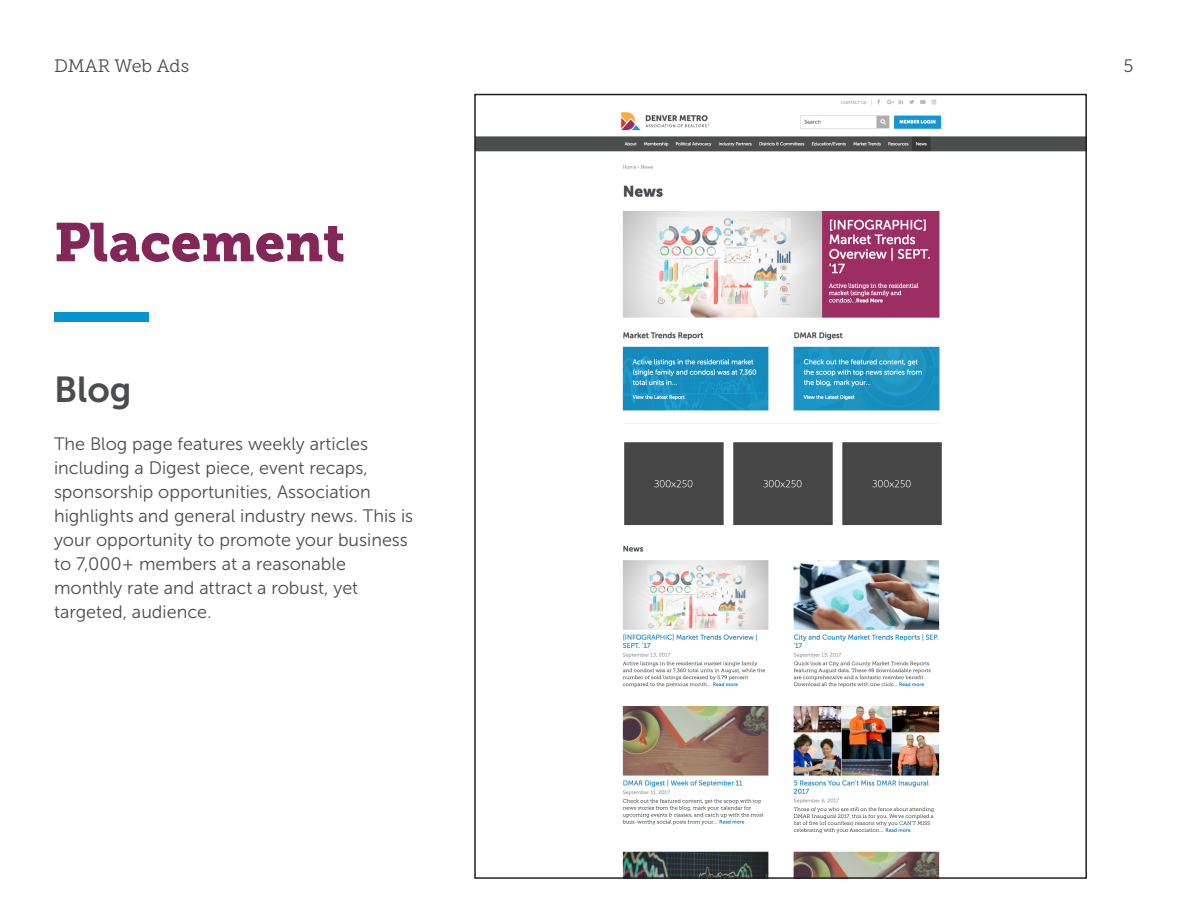
<style>
.page{position:relative;width:1188px;height:918px;background:#fff}
.page>*{position:absolute;margin:0;border:0;box-sizing:border-box;transform-origin:0 0}
.t1{font:54px "Museo Slab 900";color:#822757}
.t2{font:36px "Museo Sans 700";color:#4b4c4d}
.t3{font:18px/24px "Museo Sans 300";color:#4b4c4d}
.t4{font:18px "Museo Slab 300";color:#4b4c4d}
</style>
<div class="page">
<img style="left:477px;top:99px;width:607px;height:777px">
<div style="left:54px;top:312px;width:94px;height:10px;background:#0495cf"></div>
<p class="t4" style="left:54px;top:56px;width:137px">DMAR Web Ads</p>
<p class="t3" style="left:1123px;top:54px;width:12px">5</p>
<p class="t1" style="left:54px;top:211px;width:293px">Placement</p>
<p class="t2" style="left:54px;top:370px;width:79px">Blog</p>
<p class="t3" style="left:54px;top:432px;width:361px">The Blog page features weekly articles including a Digest piece, event recaps, sponsorship opportunities, Association highlights and general industry news. This is your opportunity to promote your business to 7,000+ members at a reasonable monthly rate and attract a robust, yet targeted, audience.</p>
</div>
